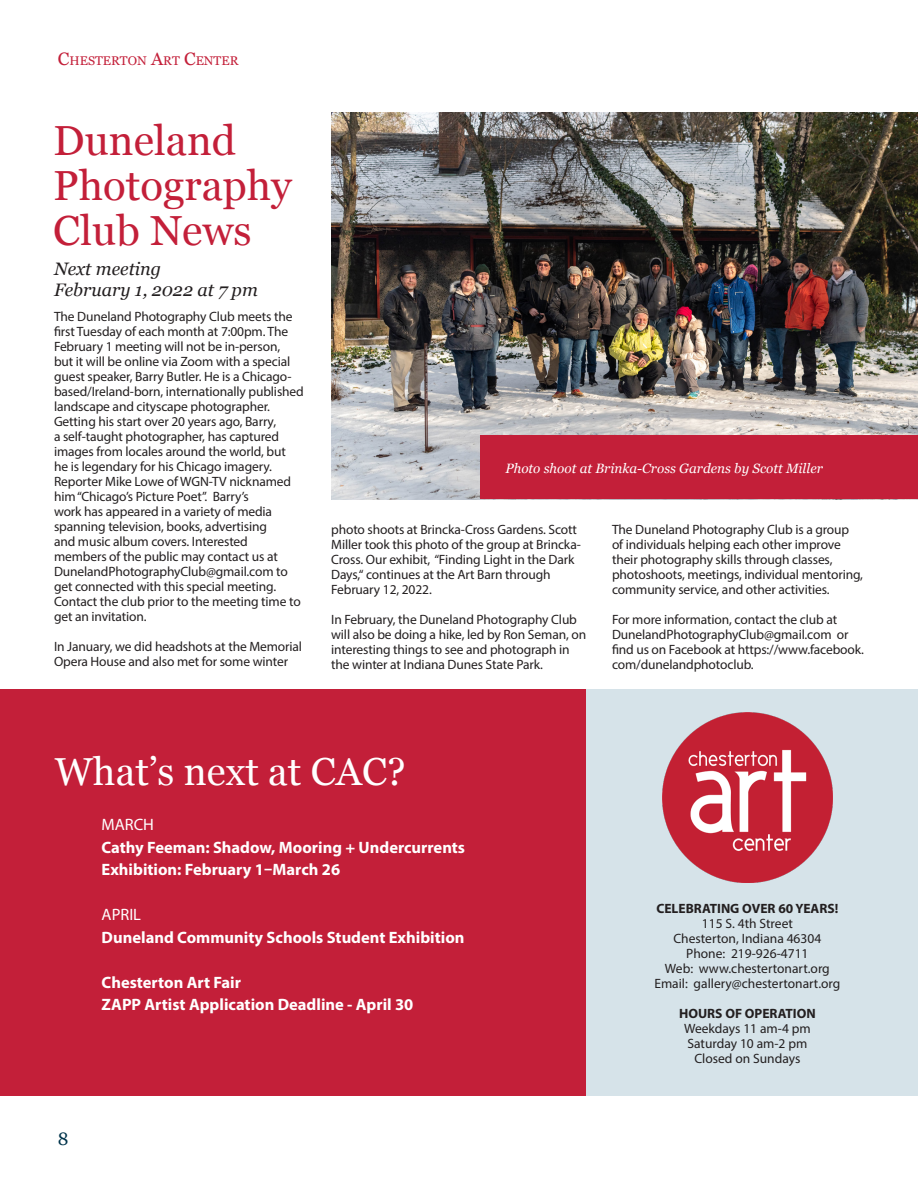
<style>
.page{position:relative;width:918px;height:1188px;background:#fff}
.page>*{position:absolute;margin:0;border:0;box-sizing:border-box;transform-origin:0 0}
.t1{font:42px/45px "Georgia";color:#c31f39}
.t2{font:39px "Georgia";color:#fff}
.t3{font:italic 18px/21.6px "Georgia";color:#231f20}
.t4{font:18px "Georgia";color:#00344b}
.t5{font:700 16.5px "Myriad Pro";color:#fff}
.t6{font:16.5px "Myriad Pro";color:#fff}
.t7{font:13.5px/15px "Myriad Pro";letter-spacing:-.01em;color:#231f20}
.t8{font:italic 13.5px "Georgia";color:#fff}
.t9{font:700 13.5px "Myriad Pro";color:#231f20}
.t10{font:12.6px "Georgia";color:#c31f39}
.s1{font-size:18px}
.s2{font-family:"Georgia";font-weight:700;font-size:15px;color:#c31f39}
.s3{font-family:"Georgia";font-size:15px;color:#c31f39}
</style>
<div class="page">
<div style="left:0;top:689px;width:586px;height:407px;background:#c31f39"></div>
<img style="left:331px;top:113px;width:587px;height:387px">
<div style="left:586px;top:689px;width:332px;height:407px;background:#d6e3e9"></div>
<div style="left:480px;top:436px;width:438px;height:63px;background:#c31f39"></div>
<img style="left:663px;top:713px;width:169px;height:169px">
<p class="t10" style="left:58px;top:51px;width:182px"><span class="s1">C</span>HESTERTON <span class="s1">A</span>RT <span class="s1">C</span>ENTER</p>
<h1 class="t1" style="left:53px;top:116px;width:240px">Duneland<br>Photography<br>Club News</h1>
<h3 class="t3" style="left:54px;top:257px;width:205px">Next meeting<br>February 1, 2022 at 7 pm</h3>
<p class="t7" style="left:54px;top:309px;width:251px">The Duneland Photography Club meets the first Tuesday of each month at 7:00pm. The February 1 meeting will not be in-person,<br>but it will be online via Zoom with a special guest speaker, Barry Butler. He is a Chicago&shy;based/Ireland-born, internationally published landscape and cityscape photographer.<br>Getting his start over 20 years ago, Barry,<br>a self-taught photographer, has captured images from locales around the world, but<br>he is legendary for his Chicago imagery.<br>Reporter Mike Lowe of WGN-TV nicknamed him “Chicago’s Picture Poet”. Barry’s<br>work has appeared in a variety of media spanning television, books, advertising<br>and music album covers. Interested members of the public may contact us at DunelandPhotographyClub@gmail.com to get connected with this special meeting.<br>Contact the club prior to the meeting time to get an invitation.</p>
<p class="t7" style="left:54px;top:639px;width:250px">In January, we did headshots at the Memorial<br>Opera House and also met for some winter</p>
<p class="t8" style="left:506px;top:458px;width:319px">Photo shoot at Brinka-Cross Gardens by Scott Miller</p>
<p class="t7" style="left:331px;top:522px;width:251px">photo shoots at Brincka-Cross Gardens. Scott Miller took this photo of the group at Brincka-Cross. Our exhibit, “Finding Light in the Dark Days,“ continues at the Art Barn through February 12, 2022.</p>
<p class="t7" style="left:331px;top:612px;width:257px">In February, the Duneland Photography Club will also be doing a hike, led by Ron Seman, on interesting things to see and photograph in the winter at Indiana Dunes State Park.</p>
<p class="t7" style="left:612px;top:522px;width:253px">The Duneland Photography Club is a group of individuals helping each other improve their photography skills through classes, photoshoots, meetings, individual mentoring, community service, and other activities.</p>
<p class="t7" style="left:612px;top:612px;width:253px">For more information, contact the club at DunelandPhotographyClub@gmail.com or find us on Facebook at https://www.facebook. com/dunelandphotoclub.</p>
<h2 class="t2" style="left:55px;top:743px;width:352px">What’s next at CAC?</h2>
<p class="t6" style="left:75px;top:814px;width:81px"><span class="s2">•</span> MARCH</p>
<p class="t5" style="left:75px;top:836px;width:392px"><span class="s3">•</span> Cathy Feeman: Shadow, Mooring + Undercurrents</p>
<p class="t5" style="left:75px;top:859px;width:267px"><span class="s3">•</span> Exhibition: February 1–March 26</p>
<p class="t6" style="left:75px;top:904px;width:68px"><span class="s2">•</span> APRIL</p>
<p class="t5" style="left:75px;top:926px;width:391px"><span class="s3">•</span> Duneland Community Schools Student Exhibition</p>
<p class="t5" style="left:75px;top:971px;width:168px"><span class="s3">•</span> Chesterton Art Fair</p>
<p class="t5" style="left:75px;top:994px;width:340px"><span class="s3">•</span> ZAPP Artist Application Deadline - April 30</p>
<h3 class="t4" style="left:58px;top:1126px;width:12px">8</h3>
<p class="t9" style="left:656px;top:899px;width:184px">CELEBRATING OVER 60 YEARS!</p>
<p class="t7" style="left:654px;top:915px;width:188px;text-align:center">115 S. 4th Street<br>Chesterton, Indiana 46304<br>Phone: 219-926-4711<br>Web: www.chestertonart.org<br>Email: gallery@chestertonart.org</p>
<p class="t9" style="left:679px;top:1004px;width:138px">HOURS OF OPERATION</p>
<p class="t7" style="left:684px;top:1020px;width:128px;text-align:center">Weekdays 11 am-4 pm<br>Saturday 10 am-2 pm<br>Closed on Sundays</p>
</div>
